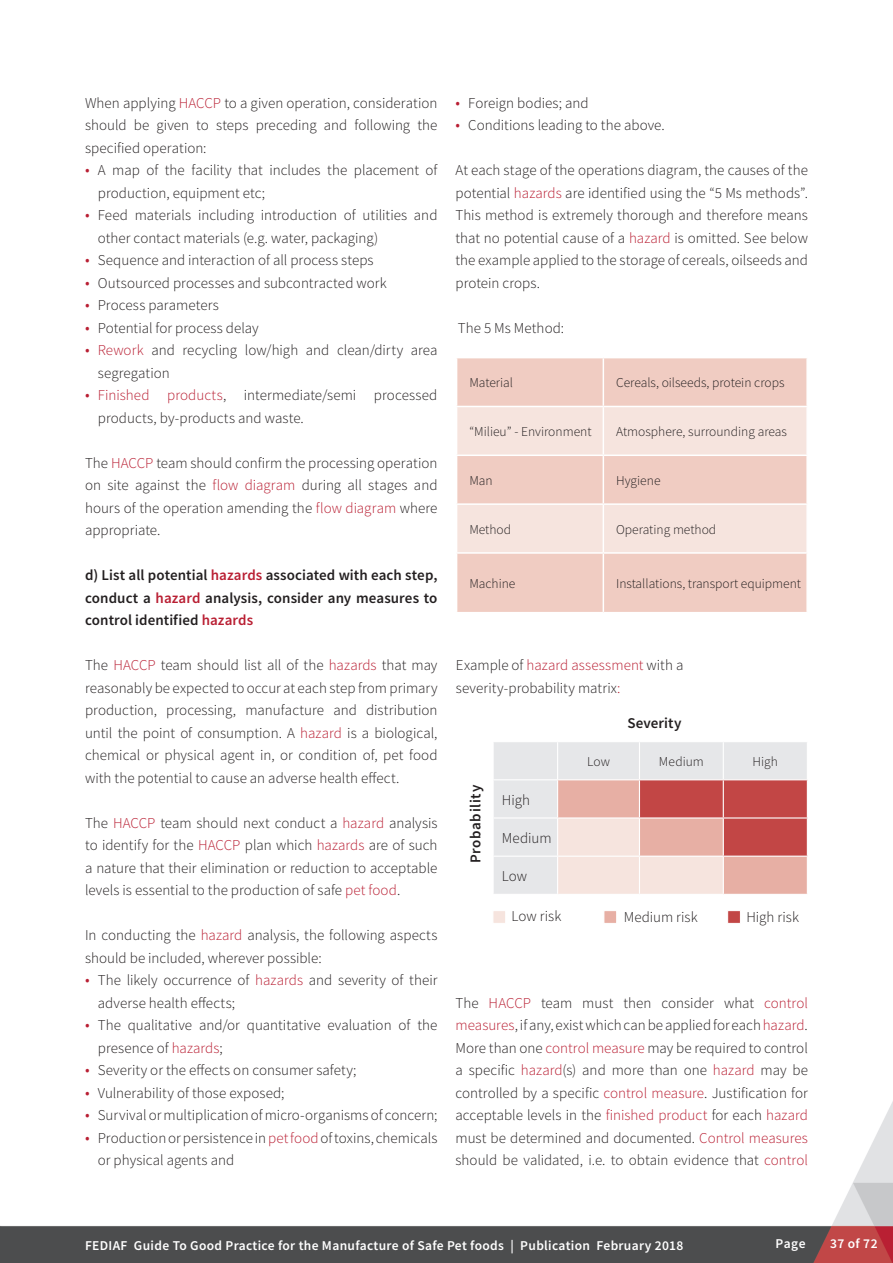
<style>
.page{position:relative;width:893px;height:1263px;background:#fff}
.page>*{position:absolute;margin:0;border:0;box-sizing:border-box;transform-origin:0 0}
.t1{font:300 15px/22.5px "Source Sans Pro";color:#231f20}
.t2{font:600 15px/22.5px "Source Sans Pro";letter-spacing:.005em;color:#231f20;text-align:justify}
.t3{font:600 15px "Source Sans Pro";letter-spacing:.045em;color:#231f20}
.t4{font:300 13.5px "Source Sans Pro";color:#231f20}
.t5{font:600 13.5px "Source Sans Pro";letter-spacing:.025em;color:#fff}
.s1{color:#b91f33}
.s2{font-size:16.5px;color:#b91f33}
</style>
<div class="page">
<img style="left:0;top:1101px;width:893px;height:162px">
<div style="left:457px;top:358px;width:349px;height:254px;background:#f0ccc2"></div>
<svg style="left:457px;top:407px;width:349px;height:145px;background:#f4dcd5"></svg>
<hr style="left:603px;top:358px;width:1px;height:48px;background:#fff">
<hr style="left:456px;top:406px;width:147px;height:1px;background:#fff">
<hr style="left:603px;top:406px;width:205px;height:1px;background:#fff">
<hr style="left:603px;top:407px;width:1px;height:47px;background:#fff">
<hr style="left:456px;top:454px;width:147px;height:2px;background:#fff">
<hr style="left:603px;top:454px;width:205px;height:2px;background:#fff">
<hr style="left:603px;top:456px;width:1px;height:47px;background:#fff">
<hr style="left:456px;top:503px;width:147px;height:2px;background:#fff">
<hr style="left:603px;top:503px;width:205px;height:2px;background:#fff">
<hr style="left:603px;top:505px;width:1px;height:47px;background:#fff">
<hr style="left:456px;top:552px;width:147px;height:2px;background:#fff">
<hr style="left:603px;top:552px;width:205px;height:2px;background:#fff">
<hr style="left:603px;top:554px;width:1px;height:58px;background:#fff">
<div style="left:494px;top:742px;width:313px;height:152px;background:#e6e7e9"></div>
<svg style="left:558px;top:780px;width:249px;height:114px;background:#e09e99"></svg>
<hr style="left:557px;top:742px;width:1px;height:37px;background:#fff">
<hr style="left:493px;top:779px;width:65px;height:1px;background:#fff">
<hr style="left:557px;top:780px;width:1px;height:37px;background:#fff">
<hr style="left:493px;top:817px;width:65px;height:1px;background:#fff">
<hr style="left:557px;top:818px;width:1px;height:38px;background:#fff">
<hr style="left:493px;top:856px;width:65px;height:1px;background:#fff">
<hr style="left:557px;top:857px;width:1px;height:37px;background:#fff">
<hr style="left:639px;top:742px;width:1px;height:37px;background:#fff">
<hr style="left:723px;top:742px;width:1px;height:37px;background:#fff">
<hr style="left:558px;top:779px;width:81px;height:1px;background:#fff">
<hr style="left:639px;top:779px;width:84px;height:1px;background:#fff">
<hr style="left:639px;top:780px;width:1px;height:37px;background:#fff">
<hr style="left:723px;top:779px;width:85px;height:1px;background:#fff">
<hr style="left:723px;top:780px;width:1px;height:37px;background:#fff">
<hr style="left:558px;top:817px;width:81px;height:1px;background:#fff">
<hr style="left:639px;top:817px;width:84px;height:1px;background:#fff">
<hr style="left:639px;top:818px;width:1px;height:38px;background:#fff">
<hr style="left:723px;top:817px;width:85px;height:1px;background:#fff">
<hr style="left:723px;top:818px;width:1px;height:38px;background:#fff">
<hr style="left:558px;top:856px;width:81px;height:1px;background:#fff">
<hr style="left:639px;top:856px;width:84px;height:1px;background:#fff">
<hr style="left:639px;top:857px;width:1px;height:37px;background:#fff">
<hr style="left:723px;top:856px;width:85px;height:1px;background:#fff">
<hr style="left:723px;top:857px;width:1px;height:37px;background:#fff">
<div style="left:493px;top:910px;width:13px;height:14px;background:#f6e4de;border:1px solid #fff"></div>
<div style="left:603px;top:910px;width:14px;height:14px;background:#e7afa4;border:1px solid #fff"></div>
<div style="left:727px;top:910px;width:14px;height:14px;background:#c24645;border:1px solid #fff"></div>
<p class="t1" style="left:85px;top:91px;width:354px;text-align:justify">When applying <span class="s1">HACCP</span> to a given operation, consideration should be given to steps preceding and following the specified operation:</p>
<p class="t1" style="left:98px;top:159px;width:341px;text-indent:-13px"><span class="s2">•</span> A map of the facility that includes the placement of production, equipment etc;</p>
<p class="t1" style="left:98px;top:204px;width:341px;text-indent:-13px"><span class="s2">•</span> Feed materials including introduction of utilities and other contact materials (e.g. water, packaging)</p>
<p class="t1" style="left:85px;top:249px;width:290px"><span class="s2">•</span> Sequence and interaction of all process steps</p>
<p class="t1" style="left:85px;top:271px;width:303px"><span class="s2">•</span> Outsourced processes and subcontracted work</p>
<p class="t1" style="left:85px;top:294px;width:135px"><span class="s2">•</span> Process parameters</p>
<p class="t1" style="left:85px;top:316px;width:175px"><span class="s2">•</span> Potential for process delay</p>
<p class="t1" style="left:98px;top:339px;width:341px;text-indent:-13px"><span class="s2">•</span> <span class="s1">Rework</span> and recycling low/high and clean/dirty area segregation</p>
<p class="t1" style="left:98px;top:384px;width:341px;text-indent:-13px"><span class="s2">•</span> <span class="s1">Finished products</span>, intermediate/semi processed products, by-products and waste.</p>
<p class="t1" style="left:85px;top:451px;width:354px;text-align:justify">The <span class="s1">HACCP</span> team should confirm the processing operation on site against the <span class="s1">flow diagram</span> during all stages and hours of the operation amending the <span class="s1">flow diagram</span> where appropriate.</p>
<p class="t2" style="left:85px;top:564px;width:354px">d) List all potential <span class="s1">hazards</span> associated with each step, conduct a <span class="s1">hazard</span> analysis, consider any measures to control identified <span class="s1">hazards</span></p>
<p class="t1" style="left:85px;top:654px;width:354px;text-align:justify">The <span class="s1">HACCP</span> team should list all of the <span class="s1">hazards</span> that may reasonably be expected to occur at each step from primary production, processing, manufacture and distribution until the point of consumption. A <span class="s1">hazard</span> is a biological, chemical or physical agent in, or condition of, pet food with the potential to cause an adverse health effect.</p>
<p class="t1" style="left:85px;top:811px;width:354px;text-align:justify">The <span class="s1">HACCP</span> team should next conduct a <span class="s1">hazard</span> analysis to identify for the <span class="s1">HACCP</span> plan which <span class="s1">hazards</span> are of such a nature that their elimination or reduction to acceptable levels is essential to the production of safe <span class="s1">pet food</span>.</p>
<p class="t1" style="left:85px;top:924px;width:354px">In conducting the <span class="s1">hazard</span> analysis, the following aspects should be included, wherever possible:</p>
<p class="t1" style="left:98px;top:969px;width:341px;text-indent:-13px"><span class="s2">•</span> The likely occurrence of <span class="s1">hazards</span> and severity of their adverse health effects;</p>
<p class="t1" style="left:98px;top:1014px;width:341px;text-indent:-13px"><span class="s2">•</span> The qualitative and/or quantitative evaluation of the presence of <span class="s1">hazards</span>;</p>
<p class="t1" style="left:85px;top:1059px;width:273px"><span class="s2">•</span> Severity or the effects on consumer safety;</p>
<p class="t1" style="left:85px;top:1081px;width:201px"><span class="s2">•</span> Vulnerability of those exposed;</p>
<p class="t1" style="left:85px;top:1104px;width:354px"><span class="s2">•</span> Survival or multiplication of micro-organisms of concern;</p>
<p class="t1" style="left:98px;top:1126px;width:341px;text-indent:-13px"><span class="s2">•</span> Production or persistence in <span class="s1">pet food</span> of toxins, chemicals or physical agents and</p>
<p class="t1" style="left:455px;top:91px;width:135px"><span class="s2">•</span> Foreign bodies; and</p>
<p class="t1" style="left:455px;top:114px;width:211px"><span class="s2">•</span> Conditions leading to the above.</p>
<p class="t1" style="left:455px;top:159px;width:354px;text-align:justify">At each stage of the operations diagram, the causes of the potential <span class="s1">hazards</span> are identified using the “5 Ms methods”.<br>This method is extremely thorough and therefore means that no potential cause of a <span class="s1">hazard</span> is omitted. See below the example applied to the storage of cereals, oilseeds and protein crops.</p>
<p class="t1" style="left:458px;top:316px;width:108px">The 5 Ms Method:</p>
<p class="t4" style="left:469px;top:374px;width:45px">Material</p>
<p class="t4" style="left:616px;top:374px;width:170px">Cereals, oilseeds, protein crops</p>
<p class="t4" style="left:469px;top:423px;width:124px">“Milieu” - Environment</p>
<p class="t4" style="left:616px;top:423px;width:172px">Atmosphere, surrounding areas</p>
<p class="t4" style="left:469px;top:472px;width:25px">Man</p>
<p class="t4" style="left:616px;top:472px;width:46px">Hygiene</p>
<p class="t4" style="left:469px;top:521px;width:43px">Method</p>
<p class="t4" style="left:616px;top:521px;width:102px">Operating method</p>
<p class="t4" style="left:469px;top:575px;width:48px">Machine</p>
<p class="t4" style="left:616px;top:575px;width:187px">Installations, transport equipment</p>
<p class="t1" style="left:456px;top:654px;width:229px">Example of <span class="s1">hazard assessment</span> with a severity-probability matrix<span class="s1">:</span></p>
<p class="t2" style="left:627px;top:711px;width:56px">Severity</p>
<p class="t4" style="left:587px;top:753px;width:24px">Low</p>
<p class="t4" style="left:659px;top:753px;width:46px">Medium</p>
<p class="t4" style="left:752px;top:753px;width:27px">High</p>
<p class="t1" style="left:502px;top:788px;width:30px">High</p>
<p class="t1" style="left:502px;top:826px;width:51px">Medium</p>
<p class="t1" style="left:502px;top:865px;width:27px">Low</p>
<p class="t3" style="left:466px;top:863px;width:80px;rotate:-90deg">Probability</p>
<p class="t1" style="left:512px;top:905px;width:51px">Low risk</p>
<p class="t1" style="left:624px;top:906px;width:76px">Medium risk</p>
<p class="t1" style="left:746px;top:906px;width:54px">High risk</p>
<p class="t1" style="left:455px;top:991px;width:354px;text-align:justify">The <span class="s1">HACCP</span> team must then consider what <span class="s1">control measures</span>, if any, exist which can be applied for each <span class="s1">hazard</span>.<br>More than one <span class="s1">control measure</span> may be required to control a specific <span class="s1">hazard</span>(s) and more than one <span class="s1">hazard</span> may be controlled by a specific <span class="s1">control measure</span>. Justification for acceptable levels in the <span class="s1">finished product</span> for each <span class="s1">hazard </span>must be determined and documented. <span class="s1">Control measures </span>should be validated, i.e. to obtain evidence that <span class="s1">control</span></p>
<p class="t5" style="left:85px;top:1236px;width:600px">FEDIAF Guide To Good Practice for the Manufacture of Safe Pet foods | Publication February 2018</p>
<p class="t5" style="left:776px;top:1235px;width:31px">Page</p>
<p class="t5" style="left:830px;top:1235px;width:49px">37 of 72</p>
</div>
